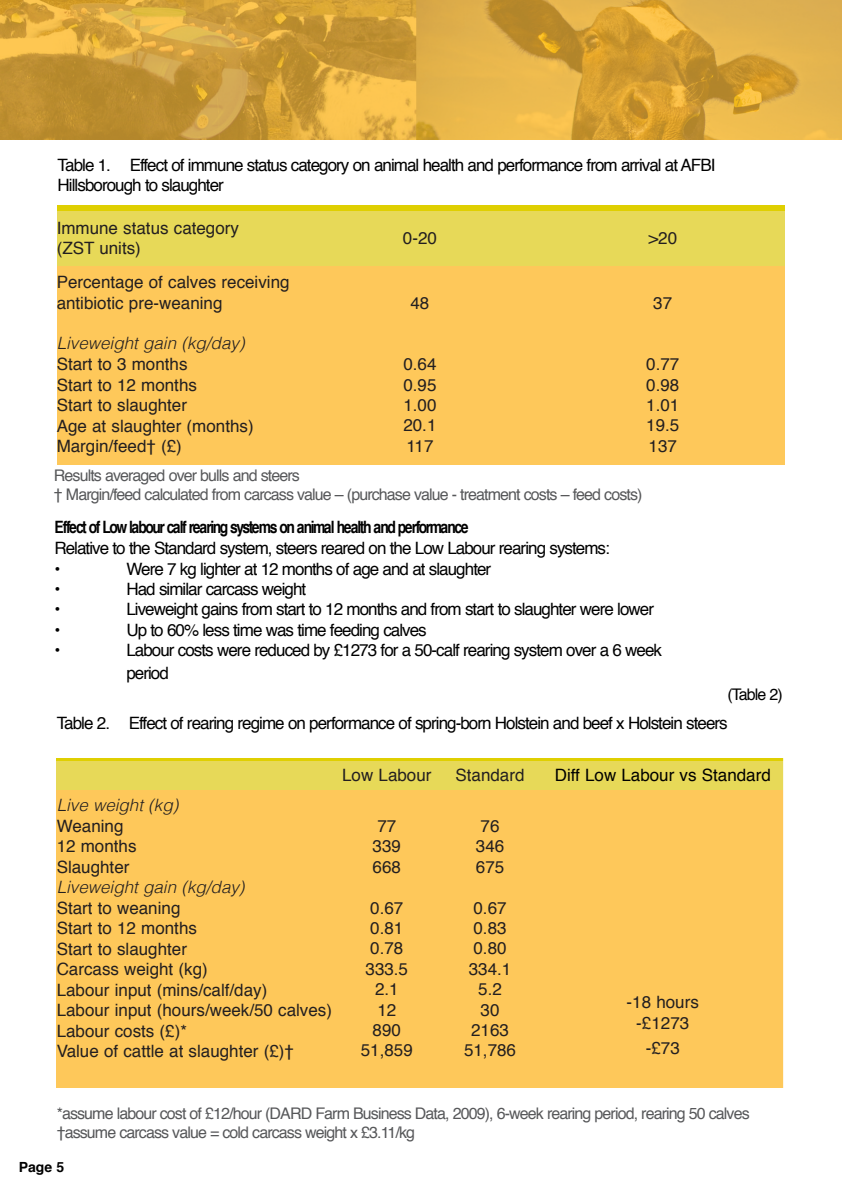
<style>
.page{position:relative;width:842px;height:1191px;background:#fff}
.page>*{position:absolute;margin:0;border:0;box-sizing:border-box;transform-origin:0 0}
.t1{font:17px/20.4px "Helvetica";color:#231f20}
.t2{font:17px/20.4px "Helvetica";letter-spacing:-.055em;color:#000}
.t3{font:700 condensed 17px "Helvetica";letter-spacing:-.09em;color:#000}
.t4{font:italic 300 17px "Helvetica";color:#231f20}
.t5{font:17px "Helvetica";color:#000}
.t6{font:16px/19.2px "Helvetica";letter-spacing:-.055em;color:#57585a}
.t7{font:16px "Helvetica";letter-spacing:-.055em;color:#000}
.t8{font:700 14px "Helvetica";color:#000}
</style>
<div class="page">
<img style="left:0;top:0;width:842px;height:139px">
<div style="left:57px;top:205px;width:242px;height:6px;background:#dfcf01"></div>
<div style="left:299px;top:205px;width:241px;height:6px;background:#dfcf01"></div>
<div style="left:540px;top:205px;width:245px;height:6px;background:#dfcf01"></div>
<div style="left:57px;top:211px;width:242px;height:55px;background:#e7d958"></div>
<div style="left:299px;top:211px;width:241px;height:55px;background:#e7d958"></div>
<div style="left:540px;top:211px;width:245px;height:55px;background:#e7d958"></div>
<div style="left:57px;top:266px;width:242px;height:198px;background:#fec85a"></div>
<div style="left:299px;top:266px;width:241px;height:198px;background:#fec85a"></div>
<div style="left:540px;top:266px;width:245px;height:198px;background:#fec85a"></div>
<hr style="left:57px;top:758px;width:279px;height:3px;background:#dfcf01">
<hr style="left:336px;top:758px;width:102px;height:3px;background:#dfcf01">
<hr style="left:438px;top:758px;width:104px;height:3px;background:#dfcf01">
<hr style="left:542px;top:758px;width:243px;height:3px;background:#dfcf01">
<div style="left:57px;top:761px;width:279px;height:29px;background:#e7d958"></div>
<div style="left:336px;top:761px;width:102px;height:29px;background:#e7d958"></div>
<div style="left:438px;top:761px;width:104px;height:29px;background:#e7d958"></div>
<div style="left:542px;top:761px;width:243px;height:29px;background:#e7d958"></div>
<div style="left:57px;top:790px;width:279px;height:298px;background:#fec85a"></div>
<div style="left:336px;top:790px;width:102px;height:298px;background:#fec85a"></div>
<div style="left:438px;top:790px;width:104px;height:298px;background:#fec85a"></div>
<div style="left:542px;top:790px;width:243px;height:298px;background:#fec85a"></div>
<hr style="left:783px;top:758px;width:2px;height:330px;background:#fff">
<p class="t2" style="left:58px;top:156px;width:659px">Table 1. Effect of immune status category on animal health and performance from arrival at AFBI<br>Hillsborough to slaughter</p>
<p class="t1" style="left:57px;top:219px;width:184px">Immune status category (ZST units)</p>
<p class="t1" style="left:403px;top:229px;width:36px">0-20</p>
<p class="t1" style="left:648px;top:229px;width:30px">&gt;20</p>
<p class="t1" style="left:57px;top:273px;width:234px">Percentage of calves receiving antibiotic pre-weaning</p>
<p class="t4" style="left:57px;top:336px;width:189px">Liveweight gain (kg/day)</p>
<p class="t1" style="left:57px;top:355px;width:198px">Start to 3 months<br>Start to 12 months<br>Start to slaughter<br>Age at slaughter (months)<br>Margin/feed† (£)</p>
<p class="t1" style="left:410px;top:294px;width:20px">48</p>
<p class="t1" style="left:653px;top:294px;width:20px">37</p>
<p class="t1" style="left:403px;top:355px;width:35px;text-align:justify">0.64<br>0.95<br>1.00<br>20.1<br>117</p>
<p class="t1" style="left:646px;top:355px;width:35px;text-align:justify">0.77<br>0.98<br>1.01<br>19.5<br>137</p>
<p class="t6" style="left:54px;top:467px;width:590px">Results averaged over bulls and steers<br>† Margin/feed calculated from carcass value – (purchase value - treatment costs – feed costs)</p>
<p class="t3" style="left:54px;top:520px;width:415px">Effect of Low labour calf rearing systems on animal health and performance</p>
<p class="t2" style="left:54px;top:539px;width:557px">Relative to the Standard system, steers reared on the Low Labour rearing systems: •</p>
<p class="t2" style="left:126px;top:560px;width:366px">Were 7 kg lighter at 12 months of age and at slaughter</p>
<p class="t2" style="left:54px;top:580px;width:7px">•</p>
<p class="t2" style="left:126px;top:580px;width:181px">Had similar carcass weight</p>
<p class="t2" style="left:54px;top:600px;width:7px">•</p>
<p class="t2" style="left:126px;top:600px;width:529px">Liveweight gains from start to 12 months and from start to slaughter were lower</p>
<p class="t2" style="left:54px;top:621px;width:7px">•</p>
<p class="t2" style="left:126px;top:621px;width:302px">Up to 60% less time was time feeding calves</p>
<p class="t2" style="left:54px;top:641px;width:7px">•</p>
<p class="t2" style="left:126px;top:640px;width:537px;line-height:22.6px">Labour costs were reduced by £1273 for a 50-calf rearing system over a 6 week period</p>
<p class="t7" style="left:727px;top:687px;width:57px">(Table 2)</p>
<p class="t2" style="left:57px;top:714px;width:672px">Table 2. Effect of rearing regime on performance of spring-born Holstein and beef x Holstein steers</p>
<p class="t1" style="left:342px;top:766px;width:91px">Low Labour</p>
<p class="t1" style="left:456px;top:766px;width:70px">Standard</p>
<p class="t5" style="left:555px;top:767px;width:218px">Diff Low Labour vs Standard</p>
<p class="t4" style="left:57px;top:798px;width:123px">Live weight (kg)</p>
<p class="t1" style="left:57px;top:817px;width:81px">Weaning<br>12 months<br>Slaughter</p>
<p class="t4" style="left:57px;top:880px;width:189px">Liveweight gain (kg/day)</p>
<p class="t1" style="left:57px;top:899px;width:277px">Start to weaning<br>Start to 12 months<br>Start to slaughter<br>Carcass weight (kg)<br>Labour input (mins/calf/day)<br>Labour input (hours/week/50 calves)<br>Labour costs (£)*<br>Value of cattle at slaughter (£)†</p>
<p class="t1" style="left:476px;top:817px;width:30px">76<br>346<br>675</p>
<p class="t1" style="left:464px;top:898px;width:53px;text-align:center">0.67<br>0.83<br>0.80<br>334.1<br>5.2<br>30<br>2163<br>51,786</p>
<p class="t1" style="left:373px;top:817px;width:30px">77<br>339<br>668</p>
<p class="t1" style="left:361px;top:898px;width:53px;text-align:center">0.67<br>0.81<br>0.78<br>333.5<br>2.1<br>12<br>890<br>51,859</p>
<p class="t1" style="left:627px;top:993px;width:74px;text-align:center">-18 hours -£1273</p>
<p class="t1" style="left:646px;top:1039px;width:36px">-£73</p>
<p class="t6" style="left:57px;top:1104px;width:694px">*assume labour cost of £12/hour (DARD Farm Business Data, 2009), 6-week rearing period, rearing 50 calves †assume carcass value = cold carcass weight x £3.11/kg</p>
<p class="t8" style="left:19px;top:1161px;width:47px">page 5</p>
</div>
